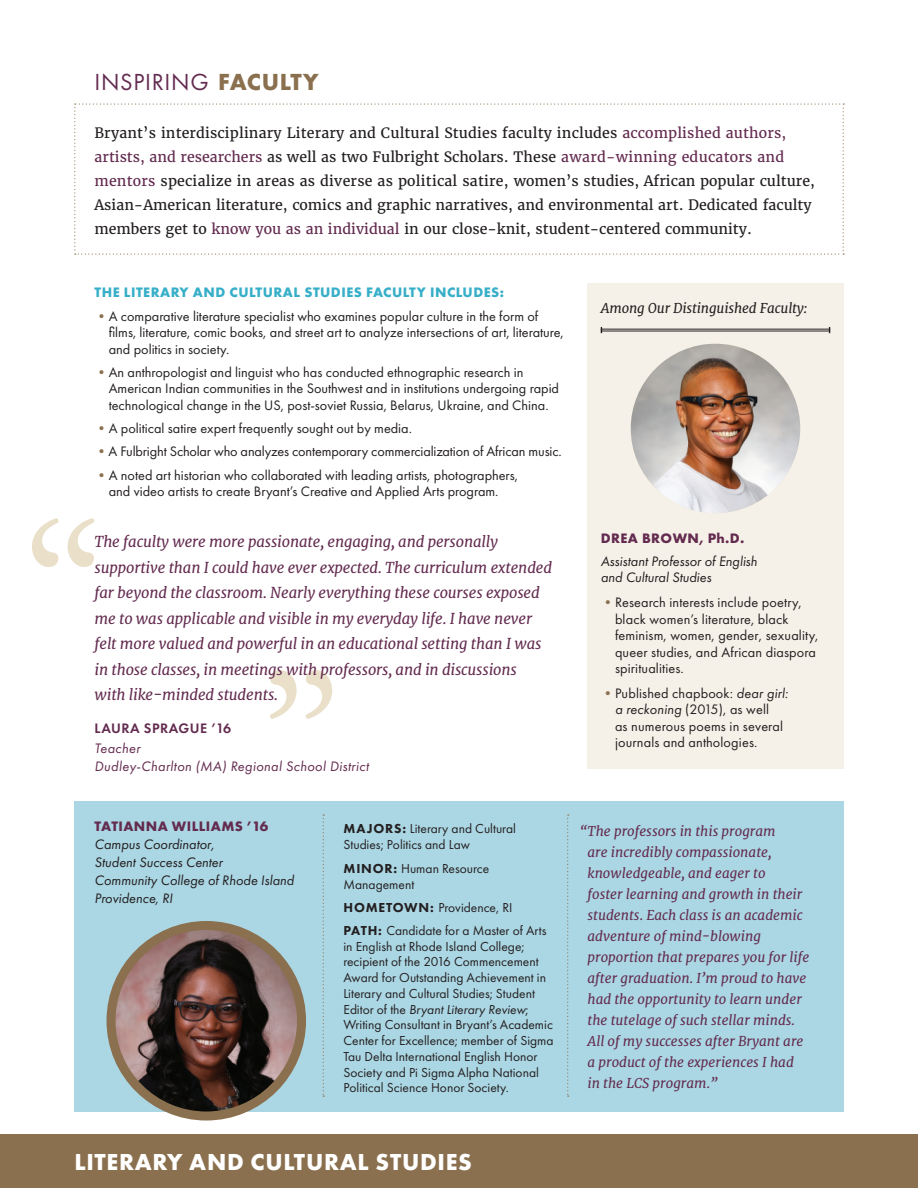
<style>
.page{position:relative;width:918px;height:1188px;background:#fff}
.page>*{position:absolute;margin:0;border:0;box-sizing:border-box;transform-origin:0 0}
.t1{font:24.15px "Futura PT";letter-spacing:.03em;color:#632b4f}
.Body_Copy_NEW{font:700 24px "Futura PT";letter-spacing:.03em;color:#fff}
.t2{font:italic 15px/25.5px "Merriweather";letter-spacing:-.01em;color:#632b4f}
.t3{font:14.25px/16.5px "Futura PT";color:#231f20}
.Body_Copy_NEW-2{font:14.25px/24px "Merriweather";color:#231f20}
.Body_Copy_NEW-3{font:italic 14.25px/18px "Futura PT";color:#231f20}
.t4{font:italic 14.25px/18px "Futura PT";letter-spacing:.025em;color:#632b4f}
.t5{font:700 14.25px "Futura PT";letter-spacing:.035em;color:#37afc8}
.Body_Copy_NEW-4{font:700 14.25px "Futura PT";letter-spacing:.03em;color:#632b4f}
.t6{font:600 14.25px "Futura PT";letter-spacing:.035em;color:#632b4f}
.t7{font:13.5px/15.8px "Futura PT";color:#231f20}
.t8{font:italic 13.5px/21px "Merriweather";color:#632b4f}
.Body_Copy_NEW-5{font:italic 13.5px "Merriweather";letter-spacing:-.01em;color:#231f20}
.s1{font-weight:700;color:#8a704e}
.s2{color:#632b4f}
.s3{color:#8a704e}
.s4{font-style:italic}
.s5{font-weight:800}
</style>
<div class="page">
<div style="left:587px;top:283px;width:257px;height:486px;background:#f6f1e8"></div>
<div style="left:74px;top:801px;width:770px;height:311px;background:#abd6e3"></div>
<svg style="left:567px;top:814px;width:2px;height:283px"></svg>
<svg style="left:323px;top:814px;width:1px;height:283px"></svg>
<svg style="left:270px;top:670px;width:62px;height:49px"></svg>
<div style="left:0;top:1134px;width:918px;height:54px;background:#8a704e"></div>
<svg style="left:32px;top:518px;width:62px;height:49px"></svg>
<svg style="left:74px;top:104px;width:770px;height:151px"></svg>
<hr style="left:601px;top:331px;width:229px;height:1px;background:#231f20">
<hr style="left:601px;top:329px;width:229px;height:1px;background:#231f20">
<img style="left:631px;top:344px;width:169px;height:169px;border-radius:85px">
<img style="left:111px;top:926px;width:191px;height:190px;border-radius:95px">
<div style="left:107px;top:921px;width:199px;height:200px;border:9px solid #8a704e;border-radius:50%"></div>
<p class="t1" style="left:94px;top:67px;width:226px">INSPIRING <span class="s1">FACULTY</span></p>
<p class="Body_Copy_NEW-2" style="left:94px;top:121px;width:722px">Bryant’s interdisciplinary Literary and Cultural Studies faculty includes <span class="s2">accomplished authors, artists, and researchers</span> as well as two Fulbright Scholars. These <span class="s2">award-winning educators and mentors</span> specialize in areas as diverse as political satire, women’s studies, African popular culture, Asian-American literature, comics and graphic narratives, and environmental art. Dedicated faculty members get to <span class="s2">know you as an individual</span> in our close-knit, student-centered community.</p>
<p class="t5" style="left:95px;top:283px;width:411px">THE LITERARY AND CULTURAL STUDIES FACULTY INCLUDES:</p>
<p class="t3" style="left:109px;top:308px;width:457px;text-indent:-14px"><span class="s3">•</span>A comparative literature specialist who examines popular culture in the form of films, literature, comic books, and street art to analyze intersections of art, literature, and politics in society.</p>
<p class="t3" style="left:109px;top:364px;width:452px;text-indent:-14px"><span class="s3">•</span>An anthropologist and linguist who has conducted ethnographic research in<br>American Indian communities in the Southwest and in institutions undergoing rapid technological change in the US, post-soviet Russia, Belarus, Ukraine, and China.</p>
<p class="t3" style="left:94px;top:420px;width:319px"><span class="s3">•</span>A political satire expert frequently sought out by media.</p>
<p class="t3" style="left:94px;top:443px;width:469px"><span class="s3">•</span>A Fulbright Scholar who analyzes contemporary commercialization of African music.</p>
<p class="t3" style="left:94px;top:467px;width:425px;text-align:center"><span class="s3">•</span>A noted art historian who collaborated with leading artists, photographers, and video artists to create Bryant’s Creative and Applied Arts program.</p>
<p class="t2" style="left:94px;top:529px;width:459px">The faculty were more passionate, engaging, and personally supportive than I could have ever expected. The curriculum extended far beyond the classroom. Nearly everything these courses exposed me to was applicable and visible in my everyday life. I have never felt more valued and powerful in an educational setting than I was in those classes, in meetings with professors, and in discussions<br>with like-minded students.</p>
<p class="t6" style="left:95px;top:720px;width:138px">LAURA SPRAGUE ’16</p>
<p class="t4" style="left:94px;top:739px;width:276px">Teacher<br>Dudley-Charlton (MA) Regional School District</p>
<p class="Body_Copy_NEW-5" style="left:601px;top:299px;width:208px">Among Our Distinguished Faculty:</p>
<p class="Body_Copy_NEW-4" style="left:601px;top:529px;width:145px">DREA BROWN, Ph.D.</p>
<p class="Body_Copy_NEW-3" style="left:601px;top:553px;width:158px;line-height:16.5px">Assistant Professor of English and Cultural Studies</p>
<p class="t3" style="left:615px;top:594px;width:205px;text-indent:-14px"><span class="s3">•</span>Research interests include poetry, black women’s literature, black feminism, women, gender, sexuality, queer studies, and African diaspora spiritualities.</p>
<p class="t3" style="left:615px;top:685px;width:175px;text-indent:-14px"><span class="s3">•</span>Published chapbook: <span class="s4">dear girl: a reckoning</span> (2015), as well<br>as numerous poems in several journals and anthologies.</p>
<p class="Body_Copy_NEW-4" style="left:95px;top:817px;width:175px">TATIANNA WILLIAMS ’16</p>
<p class="Body_Copy_NEW-3" style="left:94px;top:836px;width:130px">Campus Coordinator,<br>Student Success Center</p>
<p class="Body_Copy_NEW-3" style="left:94px;top:872px;width:201px">Community College of Rhode Island</p>
<p class="Body_Copy_NEW-3" style="left:94px;top:890px;width:80px">Providence, RI</p>
<p class="t7" style="left:344px;top:820px;width:174px;line-height:16.5px"><span class="s5">MAJORS:</span> Literary and Cultural<br>Studies; Politics and Law</p>
<p class="t7" style="left:344px;top:860px;width:147px;line-height:16.5px"><span class="s5">MINOR:</span> Human Resource<br>Management</p>
<p class="t7" style="left:344px;top:900px;width:170px"><span class="s5">HOMETOWN:</span> Providence, RI</p>
<p class="t7" style="left:344px;top:922px;width:212px"><span class="s5">PATH:</span> Candidate for a Master of Arts in English at Rhode Island College; recipient of the 2016 Commencement Award for Outstanding Achievement in Literary and Cultural Studies; Student Editor of the <span class="s4">Bryant Literary Review</span>; Writing Consultant in Bryant’s Academic Center for Excellence; member of Sigma Tau Delta International English Honor Society and Pi Sigma Alpha National Political Science Honor Society.</p>
<p class="t8" style="left:588px;top:820px;width:223px;text-indent:-8px">“The professors in this program<br>are incredibly compassionate, knowledgeable, and eager to<br>foster learning and growth in their students. Each class is an academic adventure of mind-blowing proportion that prepares you for life after graduation. I’m proud to have had the opportunity to learn under the tutelage of such stellar minds.<br>All of my successes after Bryant are a product of the experiences I had in the LCS program.”</p>
<p class="Body_Copy_NEW" style="left:74px;top:1147px;width:399px">LITERARY AND CULTURAL STUDIES</p>
</div>
